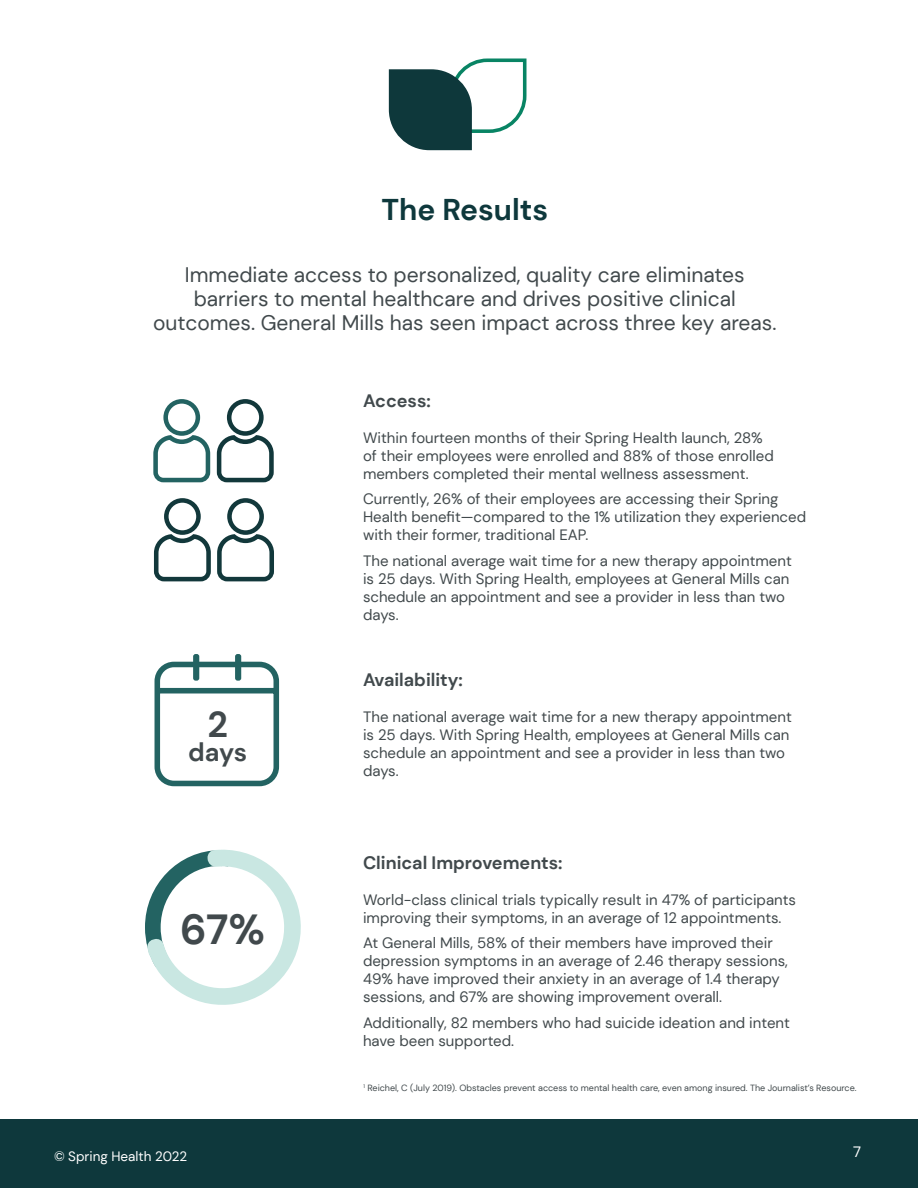
<style>
.page{position:relative;width:918px;height:1188px;background:#fff}
.page>*{position:absolute;margin:0;border:0;box-sizing:border-box;transform-origin:0 0}
.t1{font:700 42px "DM Sans";color:#41494c}
.t2{font:700 36px "DM Sans";color:#41494c}
.t3{font:700 30px "DM Sans";color:#0e383c}
.t4{font:700 25.5px "DM Sans";color:#41494c}
.t5{font:21px/24px "DM Sans";color:#41494c;text-align:center}
.t6{font:700 18px "DM Sans";color:#41494c}
.t7{font:15px/18px "DM Sans";color:#41494c}
.t8{font:15px "DM Sans";color:#fff}
.t9{font:13.5px "DM Sans";color:#fff}
.t10{font:9px "DM Sans";color:#41494c}
</style>
<div class="page">
<svg style="left:154px;top:659px;width:126px;height:128px"></svg>
<div style="left:193px;top:654px;width:6px;height:27px;background:#236362;border-radius:2px"></div>
<div style="left:235px;top:654px;width:6px;height:27px;background:#236362;border-radius:2px"></div>
<div style="left:0;top:1120px;width:918px;height:68px;background:#0e383c"></div>
<svg style="left:389px;top:58px;width:138px;height:92px"></svg>
<svg style="left:153px;top:399px;width:121px;height:84px"></svg>
<svg style="left:153px;top:498px;width:121px;height:84px"></svg>
<svg style="left:145px;top:849px;width:156px;height:156px"></svg>
<h3 class="t3" style="left:381px;top:199px;width:168px">The Results</h3>
<h3 class="t5" style="left:153px;top:264px;width:625px">Immediate access to personalized, quality care eliminates barriers to mental healthcare and drives positive clinical outcomes. General Mills has seen impact across three key areas.</h3>
<h2 class="t2" style="left:207px;top:711px;width:22px">2</h2>
<h3 class="t4" style="left:188px;top:743px;width:60px">days</h3>
<h1 class="t1" style="left:180px;top:914px;width:87px">67%</h1>
<p class="t9" style="left:54px;top:1150px;width:135px">© Spring Health 2022</p>
<p class="t6" style="left:363px;top:394px;width:69px">Access:</p>
<p class="t7" style="left:363px;top:429px;width:412px">Within fourteen months of their Spring Health launch, 28% of their employees were enrolled and 88% of those enrolled members completed their mental wellness assessment.</p>
<p class="t7" style="left:363px;top:491px;width:445px">Currently, 26% of their employees are accessing their Spring<br>Health benefit—compared to the 1% utilization they experienced with their former, traditional EAP.</p>
<p class="t7" style="left:363px;top:552px;width:430px">The national average wait time for a new therapy appointment is 25 days. With Spring Health, employees at General Mills can schedule an appointment and see a provider in less than two days.</p>
<p class="t6" style="left:363px;top:673px;width:101px">Availability:</p>
<p class="t7" style="left:363px;top:708px;width:430px">The national average wait time for a new therapy appointment is 25 days. With Spring Health, employees at General Mills can schedule an appointment and see a provider in less than two days.</p>
<p class="t6" style="left:363px;top:856px;width:201px">Clinical Improvements:</p>
<p class="t7" style="left:363px;top:891px;width:435px">World-class clinical trials typically result in 47% of participants improving their symptoms, in an average of 12 appointments.</p>
<p class="t7" style="left:363px;top:935px;width:426px">At General Mills, 58% of their members have improved their depression symptoms in an average of 2.46 therapy sessions, 49% have improved their anxiety in an average of 1.4 therapy sessions, and 67% are showing improvement overall.</p>
<p class="t7" style="left:363px;top:1014px;width:428px">Additionally, 82 members who had suicide ideation and intent have been supported.</p>
<p class="t10" style="left:364px;top:1084px;width:495px"><sup>1</sup> Reichel, C (July 2019). Obstacles prevent access to mental health care, even among insured. The Journalist’s Resource.</p>
<p class="t8" style="left:853px;top:1145px;width:9px">7</p>
</div>
